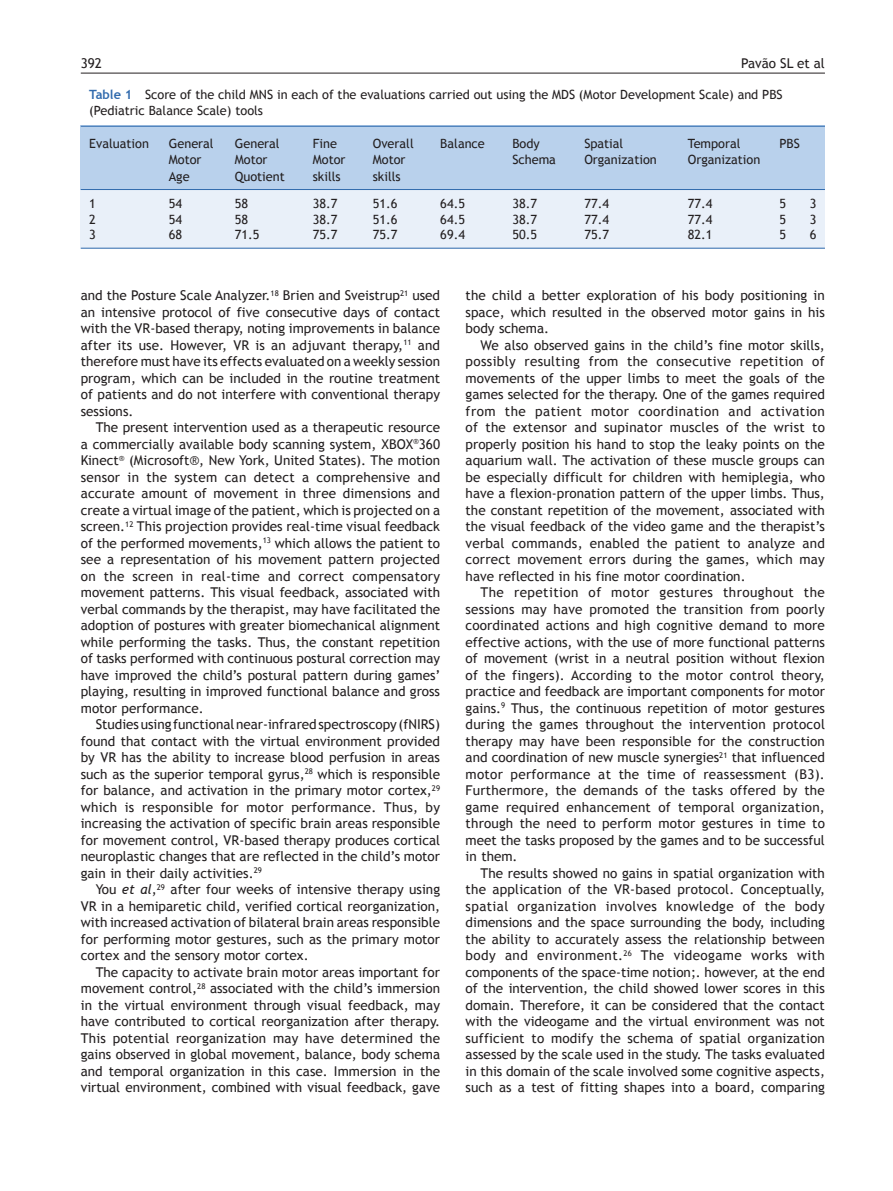
<style>
.page{position:relative;width:893px;height:1191px;background:#fff}
.page>*{position:absolute;margin:0;border:0;box-sizing:border-box;transform-origin:0 0}
.t1{font:13.5px/16.5px "Trebuchet MS";color:#231f20;text-align:justify}
.tabla2{font:12.75px "Trebuchet MS";color:#231f20}
.tabla1{font:12.75px/16.5px "Trebuchet MS";color:#231f20}
.tabla3{font:12.75px "Trebuchet MS";color:#231f20}
.Tabla3_filet_fi{font:12.75px "Trebuchet MS";color:#231f20}
.s1{font-weight:700;color:#306aad}
.s2{font-style:italic}
</style>
<div class="page">
<hr style="left:81px;top:73px;width:744px;height:1px;background:#231f20">
<div style="left:81px;top:142px;width:744px;height:106px;background:#e9f0f9"></div>
<div style="left:81px;top:125px;width:744px;height:65px;background:#b9d1ec"></div>
<hr style="left:81px;top:126px;width:744px;height:1px;background:#306aad">
<hr style="left:81px;top:189px;width:744px;height:1px;background:#306aad">
<hr style="left:81px;top:248px;width:744px;height:1px;background:#306aad">
<p class="t1" style="left:81px;top:56px;width:23px">392</p>
<p class="t1" style="left:741px;top:56px;width:85px">Pavão SL et al</p>
<p class="tabla1" style="left:89px;top:86px;width:695px"><span class="s1">Table 1</span> Score of the child MNS in each of the evaluations carried out using the MDS (Motor Development Scale) and PBS (Pediatric Balance Scale) tools</p>
<p class="tabla2" style="left:89px;top:136px;width:61px">Evaluation</p>
<p class="tabla2" style="left:169px;top:136px;width:46px">General</p>
<p class="tabla2" style="left:235px;top:136px;width:46px">General</p>
<p class="tabla2" style="left:313px;top:136px;width:48px">Fine O</p>
<p class="tabla2" style="left:381px;top:136px;width:34px">verall</p>
<p class="tabla2" style="left:440px;top:136px;width:46px">Balance</p>
<p class="tabla2" style="left:512px;top:136px;width:29px">Body</p>
<p class="tabla2" style="left:584px;top:136px;width:41px">Spatial</p>
<p class="tabla2" style="left:688px;top:136px;width:54px">Temporal</p>
<p class="tabla2" style="left:779px;top:136px;width:22px">PBS</p>
<p class="tabla2" style="left:169px;top:152px;width:34px">Motor</p>
<p class="tabla2" style="left:235px;top:152px;width:34px">Motor</p>
<p class="tabla2" style="left:313px;top:152px;width:34px">Motor</p>
<p class="tabla2" style="left:373px;top:152px;width:34px">Motor</p>
<p class="tabla2" style="left:512px;top:152px;width:63px">Schema O</p>
<p class="tabla2" style="left:593px;top:152px;width:85px">rganization O</p>
<p class="tabla2" style="left:696px;top:152px;width:65px">rganization</p>
<p class="tabla2" style="left:169px;top:169px;width:22px">Age</p>
<p class="tabla2" style="left:235px;top:169px;width:52px">Quotient</p>
<p class="tabla2" style="left:313px;top:169px;width:29px">skills</p>
<p class="tabla2" style="left:373px;top:169px;width:29px">skills</p>
<p class="tabla3" style="left:89px;top:196px;width:8px">1</p>
<p class="tabla3" style="left:169px;top:196px;width:15px">54</p>
<p class="tabla3" style="left:235px;top:196px;width:15px">58</p>
<p class="tabla3" style="left:313px;top:196px;width:26px">38.7</p>
<p class="tabla3" style="left:373px;top:196px;width:26px">51.6</p>
<p class="tabla3" style="left:440px;top:196px;width:26px">64.5</p>
<p class="tabla3" style="left:512px;top:196px;width:26px">38.7</p>
<p class="tabla3" style="left:584px;top:196px;width:26px">77.4</p>
<p class="tabla3" style="left:688px;top:196px;width:26px">77.4</p>
<p class="tabla3" style="left:779px;top:196px;width:8px">5</p>
<p class="tabla3" style="left:810px;top:196px;width:8px">3</p>
<p class="tabla3" style="left:89px;top:212px;width:8px">2</p>
<p class="tabla3" style="left:169px;top:212px;width:15px">54</p>
<p class="tabla3" style="left:235px;top:212px;width:15px">58</p>
<p class="tabla3" style="left:313px;top:212px;width:26px">38.7</p>
<p class="tabla3" style="left:373px;top:212px;width:26px">51.6</p>
<p class="tabla3" style="left:440px;top:212px;width:26px">64.5</p>
<p class="tabla3" style="left:512px;top:212px;width:26px">38.7</p>
<p class="tabla3" style="left:584px;top:212px;width:26px">77.4</p>
<p class="tabla3" style="left:688px;top:212px;width:26px">77.4</p>
<p class="tabla3" style="left:779px;top:212px;width:8px">5</p>
<p class="tabla3" style="left:810px;top:212px;width:8px">3</p>
<p class="Tabla3_filet_fi" style="left:89px;top:227px;width:8px">3</p>
<p class="Tabla3_filet_fi" style="left:169px;top:227px;width:15px">68</p>
<p class="Tabla3_filet_fi" style="left:235px;top:227px;width:26px">71.5</p>
<p class="Tabla3_filet_fi" style="left:313px;top:227px;width:26px">75.7</p>
<p class="Tabla3_filet_fi" style="left:373px;top:227px;width:26px">75.7</p>
<p class="Tabla3_filet_fi" style="left:440px;top:227px;width:26px">69.4</p>
<p class="Tabla3_filet_fi" style="left:512px;top:227px;width:26px">50.5</p>
<p class="Tabla3_filet_fi" style="left:584px;top:227px;width:26px">75.7</p>
<p class="Tabla3_filet_fi" style="left:688px;top:227px;width:26px">82.1</p>
<p class="Tabla3_filet_fi" style="left:779px;top:227px;width:8px">5</p>
<p class="Tabla3_filet_fi" style="left:810px;top:227px;width:8px">6</p>
<p class="t1" style="left:81px;top:287px;width:361px">and the Posture Scale Analyzer.<sup>18</sup> Brien and Sveistrup<sup>21</sup> used an intensive protocol of five consecutive days of contact with the VR-based therapy, noting improvements in balance after its use. However, VR is an adjuvant therapy,<sup>11</sup> and therefore must have its effects evaluated on a weekly session program, which can be included in the routine treatment of patients and do not interfere with conventional therapy sessions.</p>
<p class="t1" style="left:81px;top:419px;width:361px;text-indent:15px">The present intervention used as a therapeutic resource a commercially available body scanning system, XBOX<sup>®</sup>360<br>Kinect<sup>®</sup> (Microsoft®, New York, United States). The motion sensor in the system can detect a comprehensive and accurate amount of movement in three dimensions and create a virtual image of the patient, which is projected on a screen.<sup>12</sup> This projection provides real-time visual feedback of the performed movements,<sup>13</sup> which allows the patient to see a representation of his movement pattern projected on the screen in real-time and correct compensatory movement patterns. This visual feedback, associated with verbal commands by the therapist, may have facilitated the adoption of postures with greater biomechanical alignment while performing the tasks. Thus, the constant repetition of tasks performed with continuous postural correction may have improved the child’s postural pattern during games’ playing, resulting in improved functional balance and gross motor performance.</p>
<p class="t1" style="left:81px;top:716px;width:361px;text-indent:15px">Studies using functional near-infrared spectroscopy (fNIRS) found that contact with the virtual environment provided by VR has the ability to increase blood perfusion in areas such as the superior temporal gyrus,<sup>28</sup> which is responsible for balance, and activation in the primary motor cortex,<sup>29 </sup>which is responsible for motor performance. Thus, by increasing the activation of specific brain areas responsible for movement control, VR-based therapy produces cortical neuroplastic changes that are reflected in the child’s motor gain in their daily activities.<sup>29</sup></p>
<p class="t1" style="left:81px;top:881px;width:361px;text-indent:15px">You <span class="s2">et al</span>,<sup>29</sup> after four weeks of intensive therapy using VR in a hemiparetic child, verified cortical reorganization, with increased activation of bilateral brain areas responsible for performing motor gestures, such as the primary motor cortex and the sensory motor cortex.</p>
<p class="t1" style="left:81px;top:964px;width:361px;text-indent:15px">The capacity to activate brain motor areas important for movement control,<sup>28</sup> associated with the child’s immersion in the virtual environment through visual feedback, may have contributed to cortical reorganization after therapy.<br>This potential reorganization may have determined the gains observed in global movement, balance, body schema and temporal organization in this case. Immersion in the virtual environment, combined with visual feedback, gave</p>
<p class="t1" style="left:466px;top:287px;width:361px">the child a better exploration of his body positioning in space, which resulted in the observed motor gains in his body schema.</p>
<p class="t1" style="left:466px;top:337px;width:361px;text-indent:15px">We also observed gains in the child’s fine motor skills, possibly resulting from the consecutive repetition of movements of the upper limbs to meet the goals of the games selected for the therapy. One of the games required from the patient motor coordination and activation of the extensor and supinator muscles of the wrist to properly position his hand to stop the leaky points on the aquarium wall. The activation of these muscle groups can be especially difficult for children with hemiplegia, who have a flexion-pronation pattern of the upper limbs. Thus, the constant repetition of the movement, associated with the visual feedback of the video game and the therapist’s verbal commands, enabled the patient to analyze and correct movement errors during the games, which may have reflected in his fine motor coordination.</p>
<p class="t1" style="left:466px;top:584px;width:361px;text-indent:15px">The repetition of motor gestures throughout the sessions may have promoted the transition from poorly coordinated actions and high cognitive demand to more effective actions, with the use of more functional patterns of movement (wrist in a neutral position without flexion of the fingers). According to the motor control theory, practice and feedback are important components for motor gains.<sup>9</sup> Thus, the continuous repetition of motor gestures during the games throughout the intervention protocol therapy may have been responsible for the construction and coordination of new muscle synergies<sup>21</sup> that influenced motor performance at the time of reassessment (B3).<br>Furthermore, the demands of the tasks offered by the game required enhancement of temporal organization, through the need to perform motor gestures in time to meet the tasks proposed by the games and to be successful in them.</p>
<p class="t1" style="left:466px;top:865px;width:361px;text-indent:15px">The results showed no gains in spatial organization with the application of the VR-based protocol. Conceptually, spatial organization involves knowledge of the body dimensions and the space surrounding the body, including the ability to accurately assess the relationship between body and environment.<sup>26</sup> The videogame works with components of the space-time notion;. however, at the end of the intervention, the child showed lower scores in this domain. Therefore, it can be considered that the contact with the videogame and the virtual environment was not sufficient to modify the schema of spatial organization assessed by the scale used in the study. The tasks evaluated in this domain of the scale involved some cognitive aspects, such as a test of fitting shapes into a board, comparing</p>
</div>
